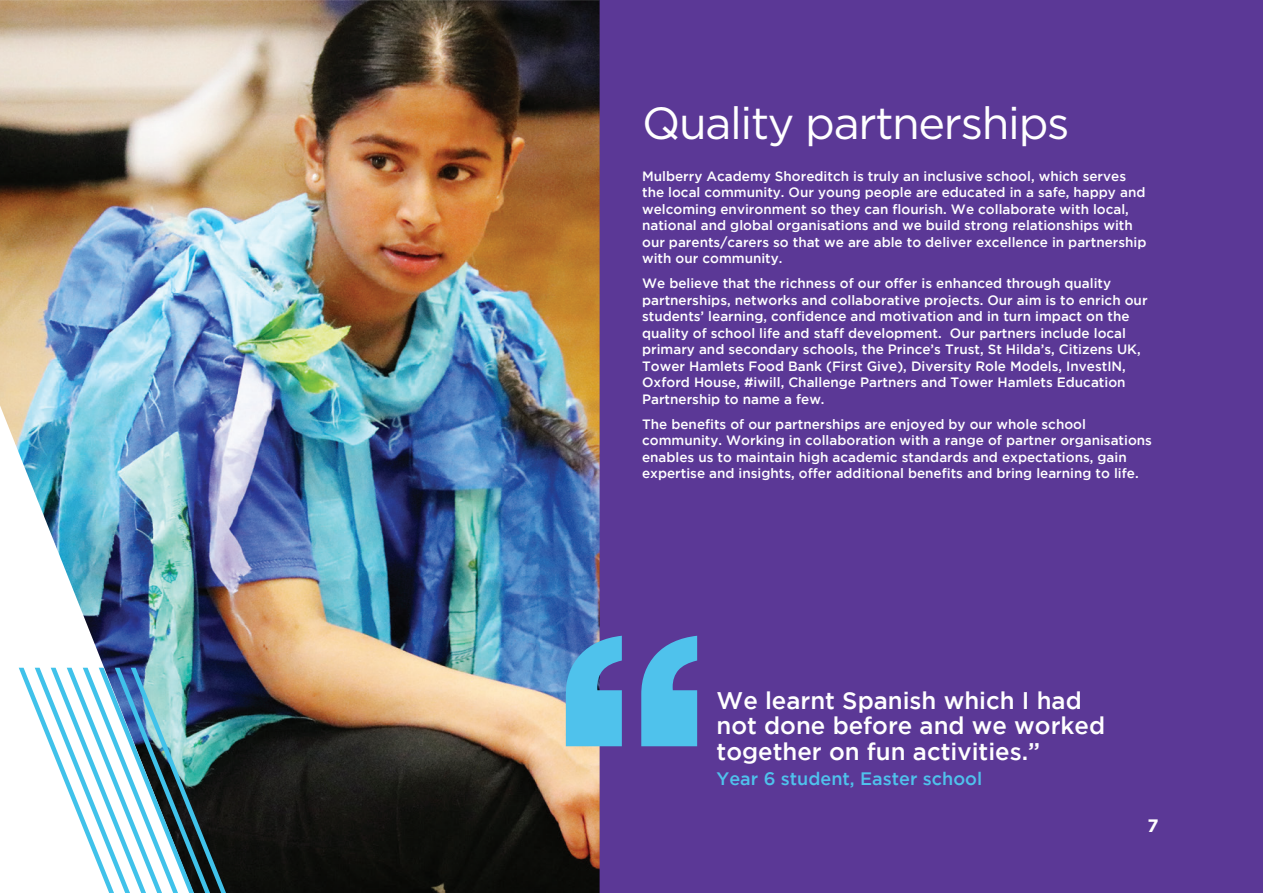
<style>
.page{position:relative;width:1263px;height:893px;background:#fff}
.page>*{position:absolute;margin:0;border:0;box-sizing:border-box;transform-origin:0 0}
.t1{font:45px "Gotham";letter-spacing:-.03em;color:#fff}
.t2{font:500 24px/25.5px "Gotham";color:#fff}
.t3{font:500 18px "Gotham";color:#4fc2ec}
.t4{font:700 18px "Gotham";color:#fff}
.t5{font:500 13.5px/16.5px "Gotham";color:#fff}
</style>
<div class="page">
<div style="left:600px;top:0;width:663px;height:893px;background:#5b3896"></div>
<img style="left:0;top:0;width:600px;height:893px">
<svg style="left:566px;top:636px;width:131px;height:110px"></svg>
<svg style="left:19px;top:668px;width:207px;height:225px"></svg>
<p class="t1" style="left:642px;top:98px;width:429px">Quality partnerships</p>
<p class="t5" style="left:642px;top:167px;width:506px">Mulberry Academy Shoreditch is truly an inclusive school, which serves the local community. Our young people are educated in a safe, happy and welcoming environment so they can flourish. We collaborate with local, national and global organisations and we build strong relationships with our parents/carers so that we are able to deliver excellence in partnership with our community.</p>
<p class="t5" style="left:642px;top:275px;width:507px">We believe that the richness of our offer is enhanced through quality partnerships, networks and collaborative projects. Our aim is to enrich our students’ learning, confidence and motivation and in turn impact on the quality of school life and staff development. Our partners include local primary and secondary schools, the Prince’s Trust, St Hilda’s, Citizens UK, Tower Hamlets Food Bank (First Give), Diversity Role Models, InvestIN, Oxford House, #iwill, Challenge Partners and Tower Hamlets Education Partnership to name a few.</p>
<p class="t5" style="left:642px;top:415px;width:511px">The benefits of our partnerships are enjoyed by our whole school community. Working in collaboration with a range of partner organisations enables us to maintain high academic standards and expectations, gain expertise and insights, offer additional benefits and bring learning to life.</p>
<p class="t2" style="left:716px;top:687px;width:390px">We learnt Spanish which I had not done before and we worked together on fun activities.”</p>
<p class="t3" style="left:716px;top:768px;width:267px">Year 6 student, Easter school</p>
<p class="t4" style="left:1147px;top:815px;width:13px">7</p>
</div>
